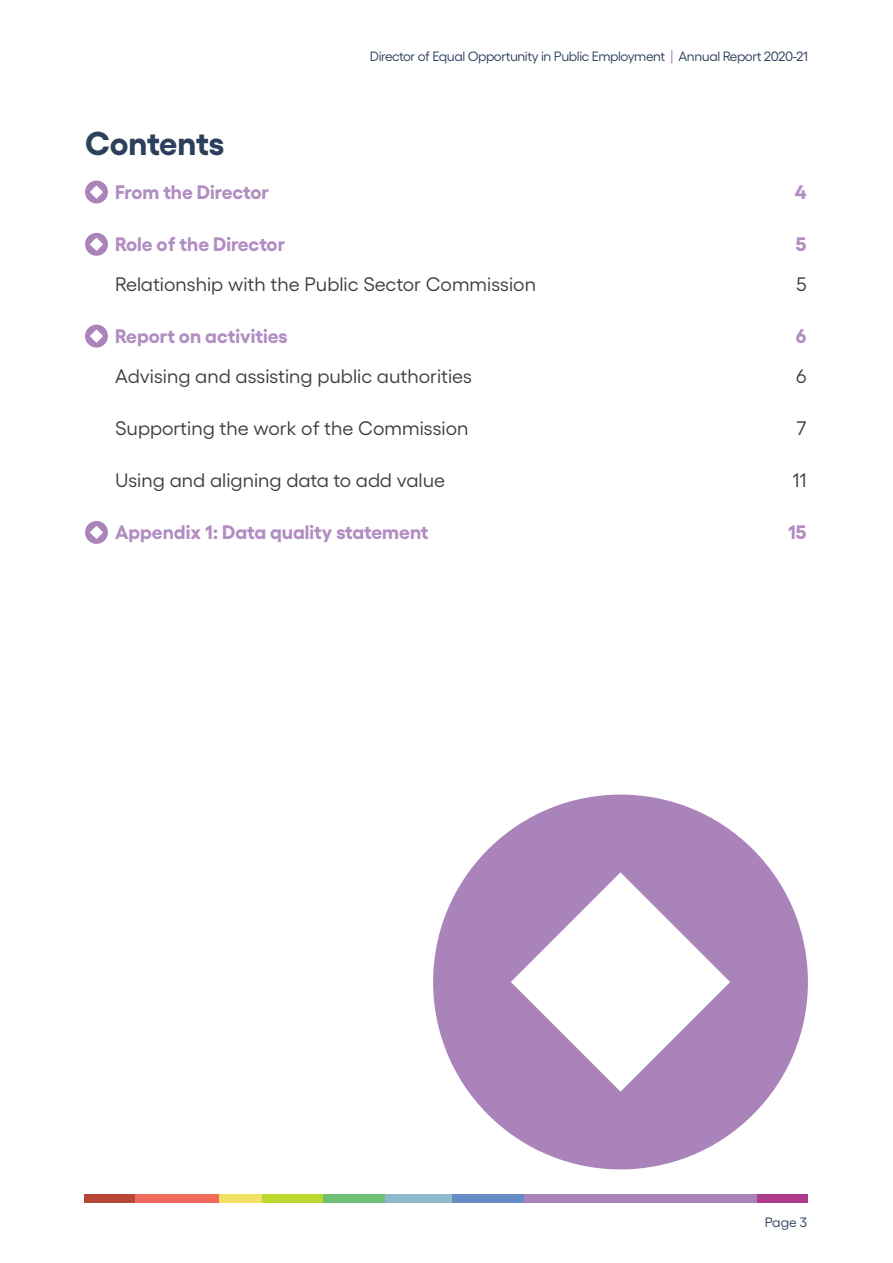
<style>
.page{position:relative;width:893px;height:1263px;background:#fff}
.page>*{position:absolute;margin:0;border:0;box-sizing:border-box;transform-origin:0 0}
.t1{font:700 33px "Gellix";letter-spacing:-.005em;color:#2d405b}
.t2{font:19.5px "Gellix";color:#3e3e3f}
.t3{font:700 19.5px "Gellix";color:#b18dc1}
.t4{font:13.5px "Gellix";letter-spacing:-.03em;color:#2d405b}
.s1{color:#aa83bb}
</style>
<div class="page">
<div style="left:757px;top:1194px;width:50px;height:8px;background:#af3b8e"></div>
<div style="left:522px;top:1194px;width:235px;height:8px;background:#aa83bb"></div>
<div style="left:452px;top:1194px;width:71px;height:8px;background:#678bc4"></div>
<div style="left:358px;top:1194px;width:94px;height:8px;background:#8eb9ca"></div>
<div style="left:321px;top:1194px;width:64px;height:8px;background:#6fbf77"></div>
<div style="left:261px;top:1194px;width:62px;height:8px;background:#bed630"></div>
<div style="left:210px;top:1194px;width:52px;height:8px;background:#f3e165"></div>
<div style="left:108px;top:1194px;width:110px;height:8px;background:#f06b5b"></div>
<div style="left:84px;top:1194px;width:51px;height:8px;background:#b94735"></div>
<svg style="left:85px;top:180px;width:23px;height:24px"></svg>
<svg style="left:85px;top:232px;width:23px;height:24px"></svg>
<svg style="left:85px;top:324px;width:23px;height:24px"></svg>
<svg style="left:85px;top:521px;width:23px;height:23px"></svg>
<svg style="left:433px;top:794px;width:375px;height:376px;fill:#aa83bb"></svg>
<p class="t4" style="left:370px;top:46px;width:439px">Director of Equal Opportunity in Public Employment <span class="s1">|</span> Annual Report 2020-21</p>
<h1 class="t1" style="left:85px;top:117px;width:141px">Contents</h1>
<p class="t3" style="left:115px;top:176px;width:155px">From the Director</p>
<p class="t3" style="left:795px;top:176px;width:13px">4</p>
<p class="t3" style="left:115px;top:229px;width:172px">Role of the Director</p>
<p class="t3" style="left:796px;top:229px;width:12px">5</p>
<p class="t2" style="left:115px;top:269px;width:423px">Relationship with the Public Sector Commission</p>
<p class="t2" style="left:796px;top:269px;width:12px">5</p>
<p class="t3" style="left:115px;top:320px;width:174px">Report on activities</p>
<p class="t3" style="left:796px;top:320px;width:12px">6</p>
<p class="t2" style="left:115px;top:361px;width:358px">Advising and assisting public authorities</p>
<p class="t2" style="left:796px;top:361px;width:12px">6</p>
<p class="t2" style="left:115px;top:413px;width:355px">Supporting the work of the Commission</p>
<p class="t2" style="left:797px;top:413px;width:11px">7</p>
<p class="t2" style="left:115px;top:465px;width:332px">Using and aligning data to add value</p>
<p class="t2" style="left:792px;top:465px;width:16px">11</p>
<p class="t3" style="left:115px;top:517px;width:315px">Appendix 1: Data quality statement</p>
<p class="t3" style="left:788px;top:517px;width:20px">15</p>
<p class="t4" style="left:765px;top:1212px;width:44px">Page 3</p>
</div>
